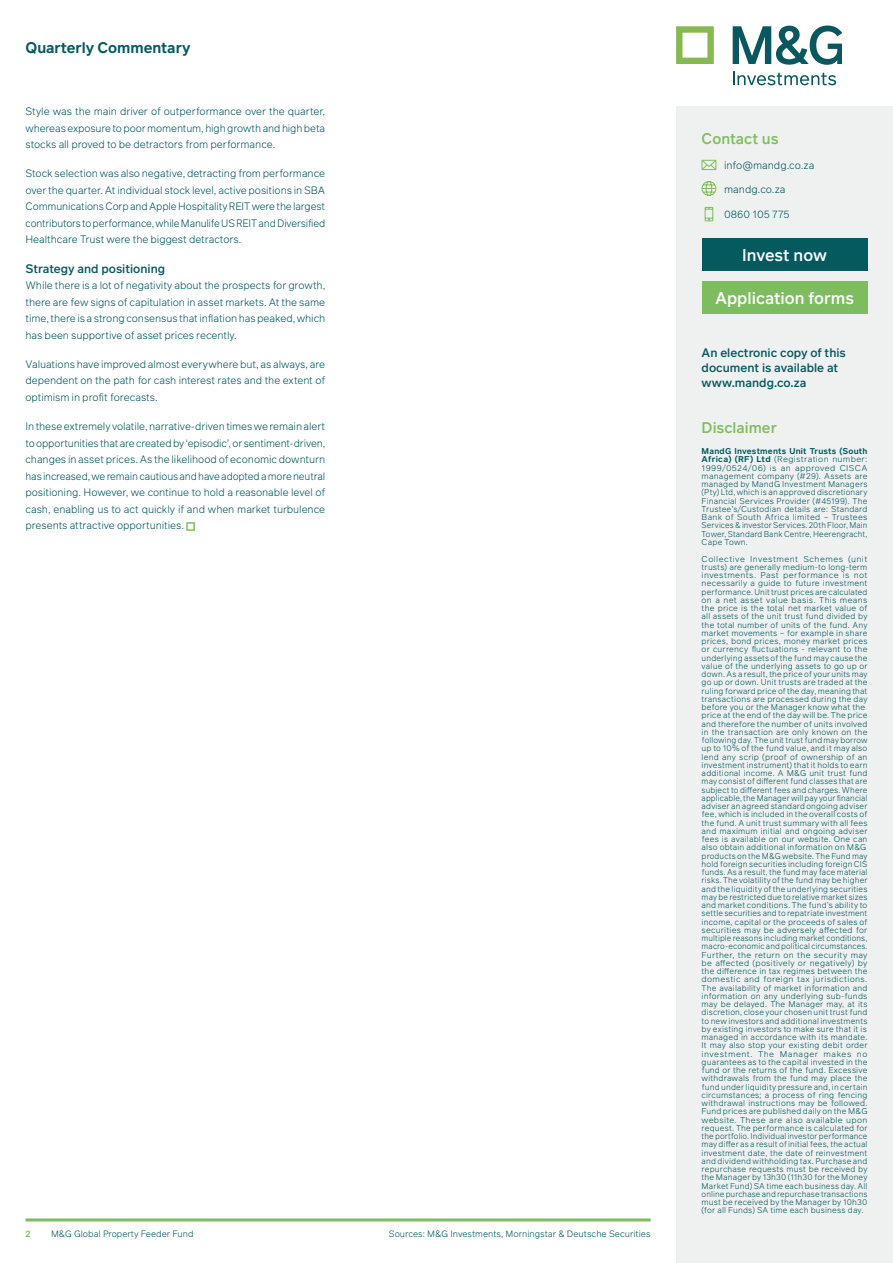
<style>
.page{position:relative;width:893px;height:1263px;background:#fff}
.page>*{position:absolute;margin:0;border:0;box-sizing:border-box;transform-origin:0 0}
.t1{font:500 16.5px "Infra";color:#fff}
.t2{font:600 15px "Infra";color:#055a60}
.t3{font:500 15px "Infra";color:#7ebd5f}
.t4{font:500 12px/15px "Infra";color:#055a60}
.t5{font:300 10.5px/16.5px "Infra";letter-spacing:-.01em;color:#055a60;text-align:justify}
.t6{font:300 9px "Infra";color:#055a60}
.t7{font:500 9px "Infra";color:#7ebd5f}
.t8{font:300 8.25px/8.2px "Infra";letter-spacing:.02em;color:#055a60;text-align:justify;scale:1.05 1}
.s1{font-weight:600}
</style>
<div class="page">
<svg style="left:733px;top:26px;width:109px;height:39px"></svg>
<svg style="left:733px;top:72px;width:103px;height:13px"></svg>
<svg style="left:676px;top:26px;width:38px;height:38px"></svg>
<div style="left:676px;top:107px;width:217px;height:1156px;background:#eff0f0"></div>
<svg style="left:704px;top:207px;width:9px;height:15px"></svg>
<svg style="left:701px;top:181px;width:16px;height:15px"></svg>
<svg style="left:701px;top:159px;width:16px;height:11px"></svg>
<div style="left:702px;top:238px;width:165px;height:33px;background:#055a60"></div>
<div style="left:702px;top:281px;width:165px;height:33px;background:#7ebd5f"></div>
<hr style="left:26px;top:1218px;width:625px;height:3px;background:#7ebd5f">
<svg style="left:186px;top:522px;width:9px;height:9px"></svg>
<h2 class="t2" style="left:26px;top:37px;width:167px">Quarterly Commentary</h2>
<p class="t5" style="left:26px;top:103px;width:301px">Style was the main driver of outperformance over the quarter, whereas exposure to poor momentum, high growth and high beta stocks all proved to be detractors from performance.</p>
<p class="t5" style="left:26px;top:165px;width:301px">Stock selection was also negative, detracting from performance over the quarter. At individual stock level, active positions in SBA Communications Corp and Apple Hospitality REIT were the largest contributors to performance, while Manulife US REIT and Diversified Healthcare Trust were the biggest detractors.</p>
<h3 class="t4" style="left:26px;top:260px;width:141px">Strategy and positioning</h3>
<p class="t5" style="left:26px;top:277px;width:301px">While there is a lot of negativity about the prospects for growth, there are few signs of capitulation in asset markets. At the same time, there is a strong consensus that inflation has peaked, which has been supportive of asset prices recently.</p>
<p class="t5" style="left:26px;top:356px;width:301px">Valuations have improved almost everywhere but, as always, are dependent on the path for cash interest rates and the extent of optimism in profit forecasts.</p>
<p class="t5" style="left:26px;top:418px;width:301px">In these extremely volatile, narrative-driven times we remain alert to opportunities that are created by ‘episodic’, or sentiment-driven, changes in asset prices. As the likelihood of economic downturn has increased, we remain cautious and have adopted a more neutral positioning. However, we continue to hold a reasonable level of cash, enabling us to act quickly if and when market turbulence presents attractive opportunities.</p>
<h2 class="t3" style="left:702px;top:417px;width:77px">Disclaimer</h2>
<h2 class="t3" style="left:702px;top:128px;width:79px">Contact us</h2>
<p class="t5" style="left:724px;top:157px;width:92px">info@mandg.co.za</p>
<p class="t5" style="left:724px;top:180px;width:63px">mandg.co.za</p>
<p class="t5" style="left:724px;top:205px;width:67px">0860 105 775</p>
<h1 class="t1" style="left:742px;top:243px;width:86px">Invest now</h1>
<h1 class="t1" style="left:715px;top:287px;width:140px">Application forms</h1>
<h3 class="t4" style="left:702px;top:345px;width:146px">An electronic copy of this document is available at www.mandg.co.za</h3>
<p class="t8" style="left:702px;top:447px;width:159px"><span class="s1">MandG Investments Unit Trusts (South Africa) (RF) Ltd</span> (Registration number:<br>1999/0524/06) is an approved CISCA management company (#29). Assets are managed by MandG Investment Managers (Pty) Ltd, which is an approved discretionary Financial Services Provider (#45199). The Trustee’s/Custodian details are: Standard Bank of South Africa limited – Trustees Services &amp; investor Services. 20th Floor, Main Tower, Standard Bank Centre, Heerengracht, Cape Town.</p>
<p class="t8" style="left:702px;top:554px;width:159px;text-align:left">Collective Investment Schemes (unit trusts) are generally medium-to long-term investments. Past performance is not necessarily a guide to future investment performance. Unit trust prices are calculated on a net asset value basis. This means the price is the total net market value of all assets of the unit trust fund divided by the total number of units of the fund. Any market movements – for example in share prices, bond prices, money market prices or currency fluctuations - relevant to the underlying assets of the fund may cause the value of the underlying assets to go up or down. As a result, the price of your units may go up or down. Unit trusts are traded at the ruling forward price of the day, meaning that transactions are processed during the day before you or the Manager know what the price at the end of the day will be. The price and therefore the number of units involved in the transaction are only known on the following day. The unit trust fund may borrow up to 10% of the fund value, and it may also lend any scrip (proof of ownership of an investment instrument) that it holds to earn additional income. A M&amp;G unit trust fund may consist of different fund classes that are subject to different fees and charges. Where applicable, the Manager will pay your financial adviser an agreed standard ongoing adviser fee, which is included in the overall costs of the fund. A unit trust summary with all fees and maximum initial and ongoing adviser fees is available on our website. One can also obtain additional information on M&amp;G products on the M&amp;G website. The Fund may hold foreign securities including foreign CIS funds. As a result, the fund may face material risks. The volatility of the fund may be higher and the liquidity of the underlying securities may be restricted due to relative market sizes and market conditions. The fund’s ability to settle securities and to repatriate investment income, capital or the proceeds of sales of securities may be adversely affected for multiple reasons including market conditions, macro-economic and political circumstances.<br>Further, the return on the security may be affected (positively or negatively) by the difference in tax regimes between the domestic and foreign tax jurisdictions.<br>The availability of market information and information on any underlying sub-funds may be delayed. The Manager may, at its discretion, close your chosen unit trust fund to new investors and additional investments by existing investors to make sure that it is managed in accordance with its mandate.<br>It may also stop your existing debit order investment. The Manager makes no guarantees as to the capital invested in the fund or the returns of the fund. Excessive withdrawals from the fund may place the fund under liquidity pressure and, in certain circumstances; a process of ring fencing withdrawal instructions may be followed.<br>Fund prices are published daily on the M&amp;G website. These are also available upon request. The performance is calculated for the portfolio. Individual investor performance may differ as a result of initial fees, the actual investment date, the date of reinvestment and dividend withholding tax. Purchase and repurchase requests must be received by the Manager by 13h30 (11h30 for the Money Market Fund) SA time each business day. All online purchase and repurchase transactions must be received by the Manager by 10h30 (for all Funds) SA time each business day.</p>
<p class="t7" style="left:26px;top:1228px;width:7px">2</p>
<p class="t6" style="left:51px;top:1228px;width:144px">M&amp;G Global Property Feeder Fund</p>
<p class="t6" style="left:389px;top:1228px;width:263px">Sources: M&amp;G Investments, Morningstar &amp; Deutsche Securities</p>
</div>
